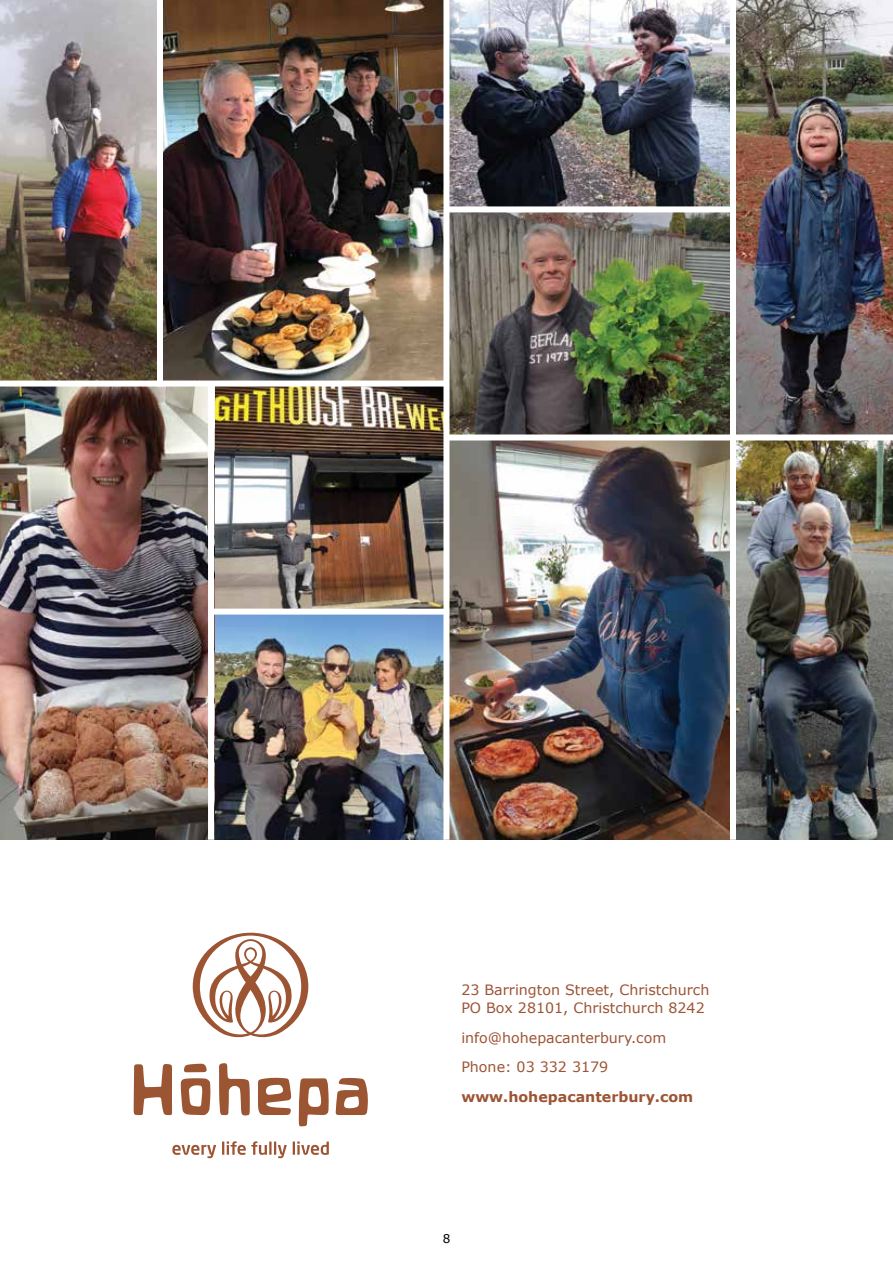
<style>
.page{position:relative;width:893px;height:1263px;background:#fff}
.page>*{position:absolute;margin:0;border:0;box-sizing:border-box;transform-origin:0 0}
.t1{font:14.25px/18.8px "Verdana";color:#9c5433}
.t2{font:700 14.25px "Verdana";color:#9c5433}
.t3{font:12px "Verdana";color:#000}
</style>
<div class="page">
<svg style="left:193px;top:933px;width:115px;height:104px"></svg>
<svg style="left:172px;top:1145px;width:44px;height:13px"></svg>
<svg style="left:222px;top:1141px;width:45px;height:14px"></svg>
<hr style="left:269px;top:1141px;width:3px;height:14px;background:#9c5433">
<svg style="left:274px;top:1141px;width:13px;height:17px"></svg>
<svg style="left:293px;top:1141px;width:36px;height:14px"></svg>
<img style="left:0;top:0;width:157px;height:381px">
<img style="left:163px;top:0;width:280px;height:381px">
<img style="left:214px;top:387px;width:229px;height:453px">
<img style="left:0;top:387px;width:208px;height:453px">
<img style="left:449px;top:0;width:444px;height:840px">
<div style="left:446px;top:206px;width:287px;height:6px;background:#fff"></div>
<div style="left:446px;top:434px;width:447px;height:6px;background:#fff"></div>
<div style="left:211px;top:609px;width:235px;height:6px;background:#fff"></div>
<div style="left:730px;top:0;width:6px;height:840px;background:#fff"></div>
<svg style="left:134px;top:1064px;width:38px;height:51px"></svg>
<svg style="left:219px;top:1063px;width:31px;height:52px"></svg>
<svg style="left:298px;top:1078px;width:31px;height:49px"></svg>
<svg style="left:258px;top:1077px;width:33px;height:38px"></svg>
<svg style="left:336px;top:1078px;width:32px;height:37px"></svg>
<svg style="left:181px;top:1078px;width:29px;height:37px"></svg>
<svg style="left:184px;top:1064px;width:23px;height:8px"></svg>
<p class="t1" style="left:461px;top:980px;width:249px">23 Barrington Street, Christchurch<br>PO Box 28101, Christchurch 8242</p>
<p class="t1" style="left:461px;top:1023px;width:206px;line-height:29.4px">info@hohepacanterbury.com<br>Phone: 03 332 3179</p>
<p class="t2" style="left:461px;top:1087px;width:233px">www.hohepacanterbury.com</p>
<p class="t3" style="left:443px;top:1230px;width:9px">8</p>
</div>
